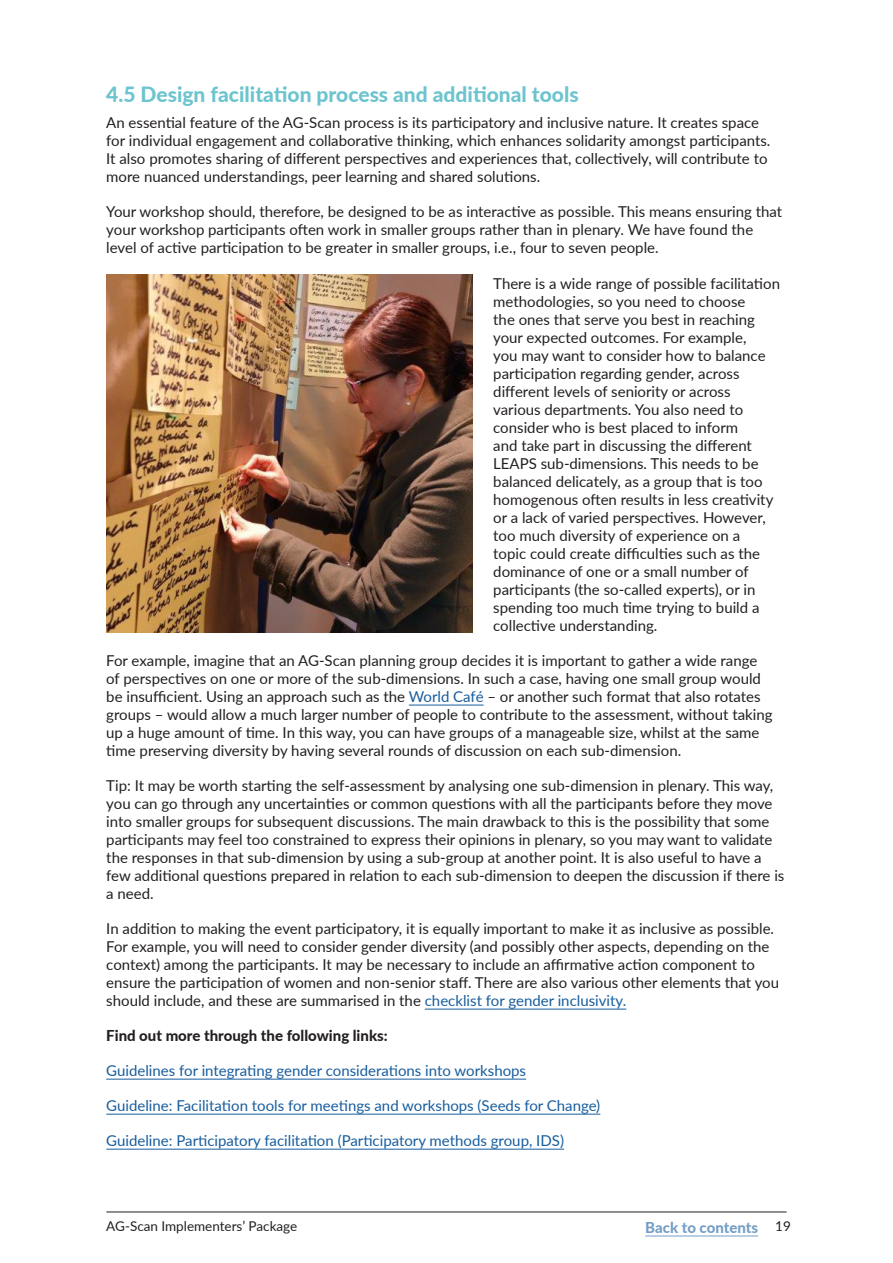
<style>
.page{position:relative;width:893px;height:1263px;background:#fff}
.page>*{position:absolute;margin:0;border:0;box-sizing:border-box;transform-origin:0 0}
.Sub_header{font:800 21px "Lato";color:#6cc4ce}
.t1{font:15px/18px "Lato";color:#231f20}
.t2{font:15px "Lato";color:#175d9e}
.t3{font:800 15px "Lato";color:#231f20}
.t4{font:800 15px "Lato";letter-spacing:-.005em;color:#175d9e}
.t5{font:13.5px "Lato";color:#231f20}
.s1{color:#175d9e}
.s2{font-weight:400;font-size:13.5px;color:#231f20}
</style>
<div class="page">
<hr style="left:106px;top:1212px;width:681px;height:1px;background:#231f20">
<hr style="left:645px;top:1235px;width:113px;height:1px;background:#175d9e">
<hr style="left:409px;top:705px;width:75px;height:1px;background:#175d9e">
<hr style="left:425px;top:1009px;width:201px;height:1px;background:#175d9e">
<hr style="left:106px;top:1079px;width:420px;height:1px;background:#175d9e">
<hr style="left:106px;top:1114px;width:494px;height:1px;background:#175d9e">
<hr style="left:106px;top:1149px;width:458px;height:1px;background:#175d9e">
<img style="left:106px;top:274px;width:366px;height:359px">
<p class="Sub_header" style="left:106px;top:79px;width:474px">4.5 Design facilitation process and additional tools</p>
<p class="t1" style="left:106px;top:113px;width:666px">An essential feature of the AG-Scan process is its participatory and inclusive nature. It creates space for individual engagement and collaborative thinking, which enhances solidarity amongst participants.<br>It also promotes sharing of different perspectives and experiences that, collectively, will contribute to more nuanced understandings, peer learning and shared solutions.</p>
<p class="t1" style="left:106px;top:202px;width:677px">Your workshop should, therefore, be designed to be as interactive as possible. This means ensuring that your workshop participants often work in smaller groups rather than in plenary. We have found the level of active participation to be greater in smaller groups, i.e., four to seven people.</p>
<p class="t1" style="left:493px;top:273px;width:288px">There is a wide range of possible facilitation methodologies, so you need to choose<br>the ones that serve you best in reaching your expected outcomes. For example,<br>you may want to consider how to balance participation regarding gender, across different levels of seniority or across various departments. You also need to consider who is best placed to inform<br>and take part in discussing the different LEAPS sub-dimensions. This needs to be balanced delicately, as a group that is too homogenous often results in less creativity or a lack of varied perspectives. However, too much diversity of experience on a<br>topic could create difficulties such as the dominance of one or a small number of participants (the so-called experts), or in spending too much time trying to build a collective understanding.</p>
<p class="t1" style="left:106px;top:650px;width:668px">For example, imagine that an AG-Scan planning group decides it is important to gather a wide range of perspectives on one or more of the sub-dimensions. In such a case, having one small group would be insufficient. Using an approach such as the <span class="s1">World Café</span> – or another such format that also rotates groups – would allow a much larger number of people to contribute to the assessment, without taking up a huge amount of time. In this way, you can have groups of a manageable size, whilst at the same time preserving diversity by having several rounds of discussion on each sub-dimension.</p>
<p class="t1" style="left:106px;top:775px;width:680px">Tip: It may be worth starting the self-assessment by analysing one sub-dimension in plenary. This way, you can go through any uncertainties or common questions with all the participants before they move into smaller groups for subsequent discussions. The main drawback to this is the possibility that some participants may feel too constrained to express their opinions in plenary, so you may want to validate the responses in that sub-dimension by using a sub-group at another point. It is also useful to have a few additional questions prepared in relation to each sub-dimension to deepen the discussion if there is a need.</p>
<p class="t1" style="left:106px;top:918px;width:674px">In addition to making the event participatory, it is equally important to make it as inclusive as possible.<br>For example, you will need to consider gender diversity (and possibly other aspects, depending on the context) among the participants. It may be necessary to include an affirmative action component to ensure the participation of women and non-senior staff. There are also various other elements that you should include, and these are summarised in the <span class="s1">checklist for gender inclusivity.</span></p>
<p class="t3" style="left:106px;top:1024px;width:283px">Find out more through the following links:</p>
<p class="t2" style="left:106px;top:1059px;width:421px">Guidelines for integrating gender considerations into workshops</p>
<p class="t2" style="left:106px;top:1094px;width:495px">Guideline: Facilitation tools for meetings and workshops (Seeds for Change)</p>
<p class="t2" style="left:106px;top:1129px;width:459px">Guideline: Participatory facilitation (Participatory methods group, IDS)</p>
<p class="t5" style="left:106px;top:1217px;width:192px">AG-Scan Implementers’ Package</p>
<p class="t4" style="left:645px;top:1216px;width:147px">Back to contents <span class="s2">19</span></p>
</div>
